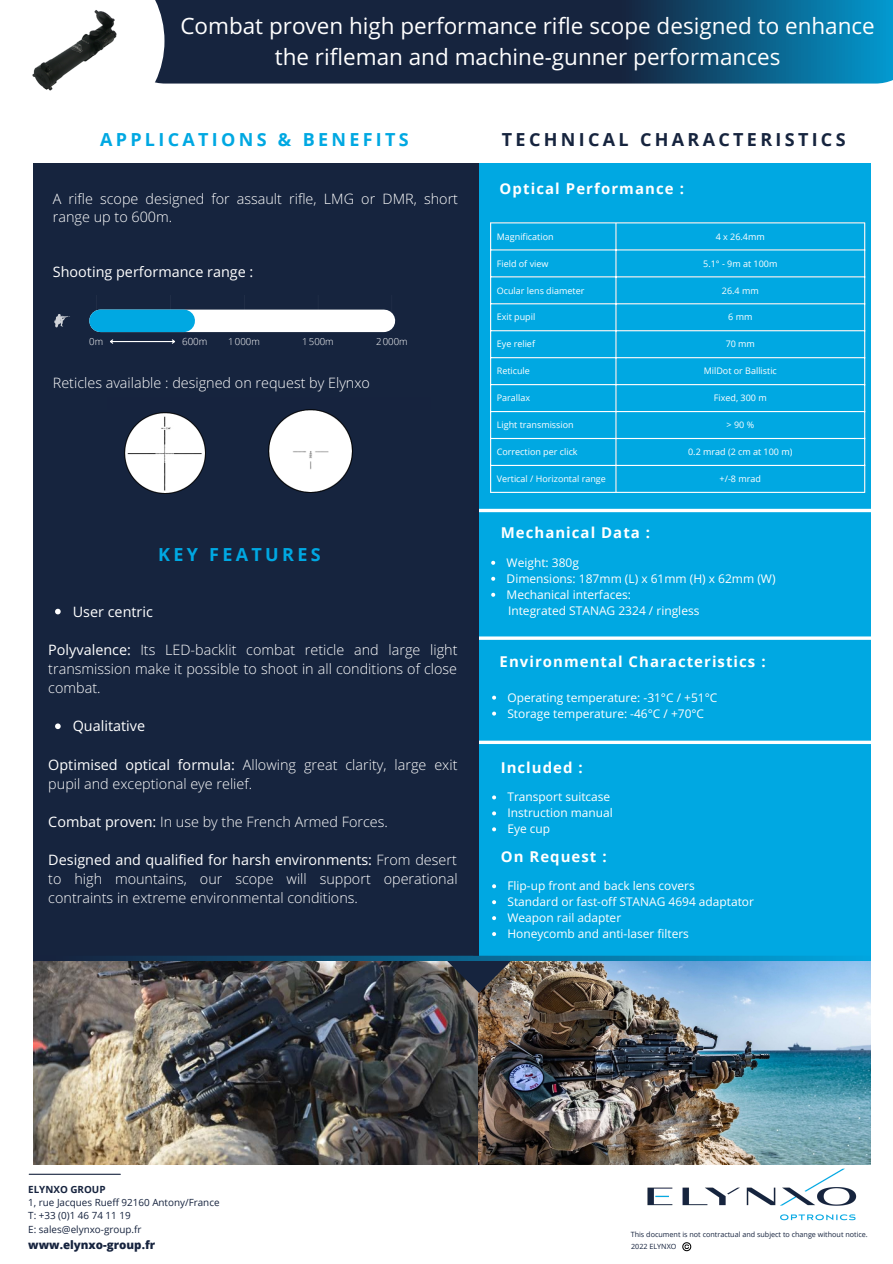
<style>
.page{position:relative;width:893px;height:1264px;background:#fff}
.page>*{position:absolute;margin:0;border:0;box-sizing:border-box;transform-origin:0 0}
.t1{font:22.5px/30.3px "Open Sans Hebrew";color:#fff;text-align:center}
.t2{font:700 18px "Open Sans";letter-spacing:.185em;color:#00a8e2}
.t3{font:700 18px "Open Sans";letter-spacing:.185em;color:#16243e}
.t4{font:700 15px "Open Sans";letter-spacing:.07em;color:#fff}
.t5{font:300 14.4px/19px "Open Sans Hebrew";color:#fff;text-align:justify}
.t6{font:14.4px "Open Sans Hebrew";color:#fff}
.t7{font:12px/15.9px "Open Sans Hebrew";color:#fff}
.t8{font:800 11.55px "Open Sans";color:#16233e}
.t9{font:9.9px/13.2px "Open Sans";color:#16233e}
.t10{font:700 9.9px "Open Sans";color:#16233e}
.t11{font:300 9.6px "Open Sans";color:#fff}
.t12{font:9px "Open Sans";color:#fff}
.t13{font:9px "Open Sans";color:#fdfdfd}
.t14{font:7.2px "Open Sans";color:#16233e}
.s1{font-size:9.75px}
.s2{font-weight:400}
</style>
<div class="page">
<img style="left:610px;top:1164px;width:261px;height:84px">
<div style="left:479px;top:740px;width:413px;height:233px;background:#00a8e2"></div>
<hr style="left:29px;top:1173px;width:91px;height:1px;background:#16233e">
<div style="left:474px;top:502px;width:397px;height:129px;background:#00a8e2"></div>
<div style="left:474px;top:163px;width:412px;height:345px;background:#00a8e2"></div>
<div style="left:455px;top:624px;width:437px;height:129px;background:#00a8e2"></div>
<div style="left:33px;top:163px;width:446px;height:797px;background:#16243e"></div>
<svg style="left:164px;top:0;width:728px;height:84px;background:#133a59"></svg>
<svg style="left:155px;top:0;width:9px;height:84px"></svg>
<hr style="left:490px;top:223px;width:1px;height:269px;background:#fff">
<hr style="left:615px;top:223px;width:1px;height:269px;background:#fff">
<hr style="left:864px;top:223px;width:1px;height:269px;background:#fff">
<hr style="left:490px;top:222px;width:375px;height:1px;background:#fff">
<hr style="left:490px;top:249px;width:375px;height:1px;background:#fff">
<hr style="left:490px;top:276px;width:375px;height:1px;background:#fff">
<hr style="left:490px;top:303px;width:375px;height:1px;background:#fff">
<hr style="left:490px;top:330px;width:375px;height:1px;background:#fff">
<hr style="left:490px;top:357px;width:375px;height:1px;background:#fff">
<hr style="left:490px;top:384px;width:375px;height:1px;background:#fff">
<hr style="left:490px;top:411px;width:375px;height:1px;background:#fff">
<hr style="left:490px;top:438px;width:375px;height:1px;background:#fff">
<hr style="left:490px;top:465px;width:375px;height:1px;background:#fff">
<hr style="left:490px;top:492px;width:375px;height:1px;background:#fff">
<svg style="left:682px;top:1242px;width:9px;height:9px"></svg>
<img style="left:33px;top:993px;width:446px;height:171px">
<svg style="left:54px;top:314px;width:16px;height:13px"></svg>
<hr style="left:96px;top:295px;width:1px;height:35px;background:#fff">
<hr style="left:170px;top:295px;width:1px;height:35px;background:#fff">
<hr style="left:244px;top:295px;width:1px;height:35px;background:#fff">
<hr style="left:318px;top:295px;width:1px;height:35px;background:#fff">
<hr style="left:392px;top:295px;width:1px;height:35px;background:#fff">
<div style="left:100px;top:309px;width:284px;height:23px;background:#fff"></div>
<div style="left:100px;top:309px;width:84px;height:23px;background:#00a8e2"></div>
<img style="left:32px;top:10px;width:85px;height:81px">
<hr style="left:110px;top:341px;width:64px;height:1px;background:#fff">
<svg style="left:110px;top:339px;width:4px;height:5px"></svg>
<svg style="left:171px;top:339px;width:4px;height:5px"></svg>
<img style="left:479px;top:993px;width:392px;height:171px">
<svg style="left:492px;top:884px;width:4px;height:4px"></svg>
<svg style="left:492px;top:900px;width:4px;height:4px"></svg>
<svg style="left:492px;top:916px;width:4px;height:4px"></svg>
<svg style="left:55px;top:608px;width:6px;height:6px"></svg>
<svg style="left:55px;top:723px;width:6px;height:6px"></svg>
<img style="left:33px;top:932px;width:838px;height:61px">
<div style="left:871px;top:151px;width:21px;height:1041px;background:#fff"></div>
<img style="left:269px;top:409px;width:83px;height:83px">
<img style="left:124px;top:412px;width:81px;height:81px">
<svg style="left:492px;top:695px;width:4px;height:4px"></svg>
<svg style="left:492px;top:711px;width:4px;height:4px"></svg>
<svg style="left:491px;top:561px;width:4px;height:4px"></svg>
<svg style="left:491px;top:577px;width:4px;height:3px"></svg>
<svg style="left:491px;top:592px;width:4px;height:4px"></svg>
<svg style="left:492px;top:795px;width:4px;height:4px"></svg>
<svg style="left:492px;top:811px;width:4px;height:4px"></svg>
<svg style="left:492px;top:827px;width:4px;height:4px"></svg>
<hr style="left:479px;top:509px;width:400px;height:3px;background:#fff">
<svg style="left:479px;top:636px;width:392px;height:4px;background:#d7f1fa"></svg>
<svg style="left:479px;top:740px;width:392px;height:4px;background:#d4f0fa"></svg>
<div style="left:473px;top:167px;width:6px;height:788px;background:#16233e"></div>
<h1 class="t1" style="left:180px;top:10px;width:696px">Combat proven high performance rifle scope designed to enhance the rifleman and machine-gunner performances</h1>
<p class="t2" style="left:100px;top:126px;width:310px">APPLICATIONS &amp; BENEFITS</p>
<p class="t5" style="left:53px;top:189px;width:406px;line-height:18.5px">A rifle scope designed for assault rifle, LMG or DMR, short range up to 600m.</p>
<p class="t6" style="left:53px;top:262px;width:202px">Shooting performance range :</p>
<p class="t11" style="left:89px;top:334px;width:15px">0m</p>
<p class="t11" style="left:158px;top:334px;width:51px">500m<span class="s1">600m</span></p>
<p class="t11" style="left:228px;top:334px;width:33px">1000m</p>
<p class="t11" style="left:302px;top:334px;width:33px">1500m</p>
<p class="t11" style="left:376px;top:334px;width:33px">2000m</p>
<p class="t5" style="left:53px;top:372px;width:319px">Reticles available : designed on request by Elynxo</p>
<p class="t2" style="left:158px;top:542px;width:164px">KEY FEATURES</p>
<p class="t6" style="left:73px;top:601px;width:82px">User centric</p>
<p class="t5" style="left:48px;top:639px;width:410px"><span class="s2">Polyvalence:</span> Its LED-backlit combat reticle and large light transmission make it possible to shoot in all conditions of close combat.</p>
<p class="t6" style="left:73px;top:716px;width:74px">Qualitative</p>
<p class="t5" style="left:48px;top:754px;width:410px"><span class="s2">Optimised optical formula:</span> Allowing great clarity, large exit pupil and exceptional eye relief.</p>
<p class="t5" style="left:48px;top:811px;width:341px"><span class="s2">Combat proven:</span> In use by the French Armed Forces.</p>
<p class="t5" style="left:48px;top:850px;width:411px"><span class="s2">Designed and qualified for harsh environments:</span> From desert to high mountains, our scope will support operational contraints in extreme environmental conditions.</p>
<p class="t3" style="left:502px;top:127px;width:345px">TECHNICAL CHARACTERISTICS</p>
<p class="t4" style="left:499px;top:178px;width:186px">Optical Performance :</p>
<p class="t12" style="left:496px;top:230px;width:58px">Magnification</p>
<p class="t12" style="left:715px;top:230px;width:51px">4 x 26.4mm</p>
<p class="t12" style="left:496px;top:257px;width:53px">Field of view</p>
<p class="t12" style="left:703px;top:257px;width:76px">5.1° - 9m at 100m</p>
<p class="t12" style="left:496px;top:284px;width:89px">Ocular lens diameter</p>
<p class="t13" style="left:721px;top:284px;width:38px">26.4 mm</p>
<p class="t12" style="left:496px;top:311px;width:40px">Exit pupil</p>
<p class="t12" style="left:728px;top:311px;width:26px">6 mm</p>
<p class="t12" style="left:496px;top:338px;width:40px">Eye relief</p>
<p class="t12" style="left:725px;top:338px;width:31px">70 mm</p>
<p class="t12" style="left:496px;top:365px;width:35px">Reticule</p>
<p class="t12" style="left:703px;top:365px;width:75px">MilDot or Ballistic</p>
<p class="t12" style="left:496px;top:391px;width:35px">Parallax</p>
<p class="t12" style="left:713px;top:391px;width:54px">Fixed, 300 m</p>
<p class="t12" style="left:496px;top:418px;width:78px">Light transmission</p>
<p class="t12" style="left:726px;top:418px;width:29px">&gt; 90 %</p>
<p class="t12" style="left:496px;top:445px;width:82px">Correction per click</p>
<p class="t12" style="left:688px;top:445px;width:106px">0.2 mrad (2 cm at 100 m)</p>
<p class="t12" style="left:496px;top:472px;width:111px">Vertical / Horizontal range</p>
<p class="t12" style="left:719px;top:472px;width:43px">+/-8 mrad</p>
<p class="t4" style="left:500px;top:522px;width:151px">Mechanical Data :</p>
<p class="t7" style="left:506px;top:554px;width:270px">Weight: 380g<br>Dimensions: 187mm (L) x 61mm (H) x 62mm (W)<br>Mechanical interfaces:<br>Integrated STANAG 2324 / ringless</p>
<p class="t4" style="left:499px;top:651px;width:267px">Environmental Characteristics :</p>
<p class="t7" style="left:507px;top:689px;width:211px">Operating temperature: -31°C / +51°C<br>Storage temperature: -46°C / +70°C</p>
<p class="t4" style="left:500px;top:757px;width:84px">Included :</p>
<p class="t7" style="left:507px;top:788px;width:107px">Transport suitcase<br>Instruction manual<br>Eye cup</p>
<p class="t4" style="left:500px;top:846px;width:107px">On Request :</p>
<p class="t7" style="left:507px;top:877px;width:248px">Flip-up front and back lens covers<br>Standard or fast-off STANAG 4694 adaptator Weapon rail adapter<br>Honeycomb and anti-laser filters</p>
<p class="t10" style="left:28px;top:1182px;width:79px">ELYNXO GROUP</p>
<p class="t9" style="left:28px;top:1195px;width:193px">1, rue Jacques Rueff 92160 Antony/France<br>T: +33 (0)1 46 74 11 19<br>E: sales@elynxo-group.fr</p>
<p class="t8" style="left:28px;top:1236px;width:128px">www.elynxo-group.fr</p>
<p class="t14" style="left:630px;top:1229px;width:238px">This document is not contractual and subject to change without notice.</p>
<p class="t14" style="left:631px;top:1241px;width:47px">2022 ELYNXO</p>
</div>
